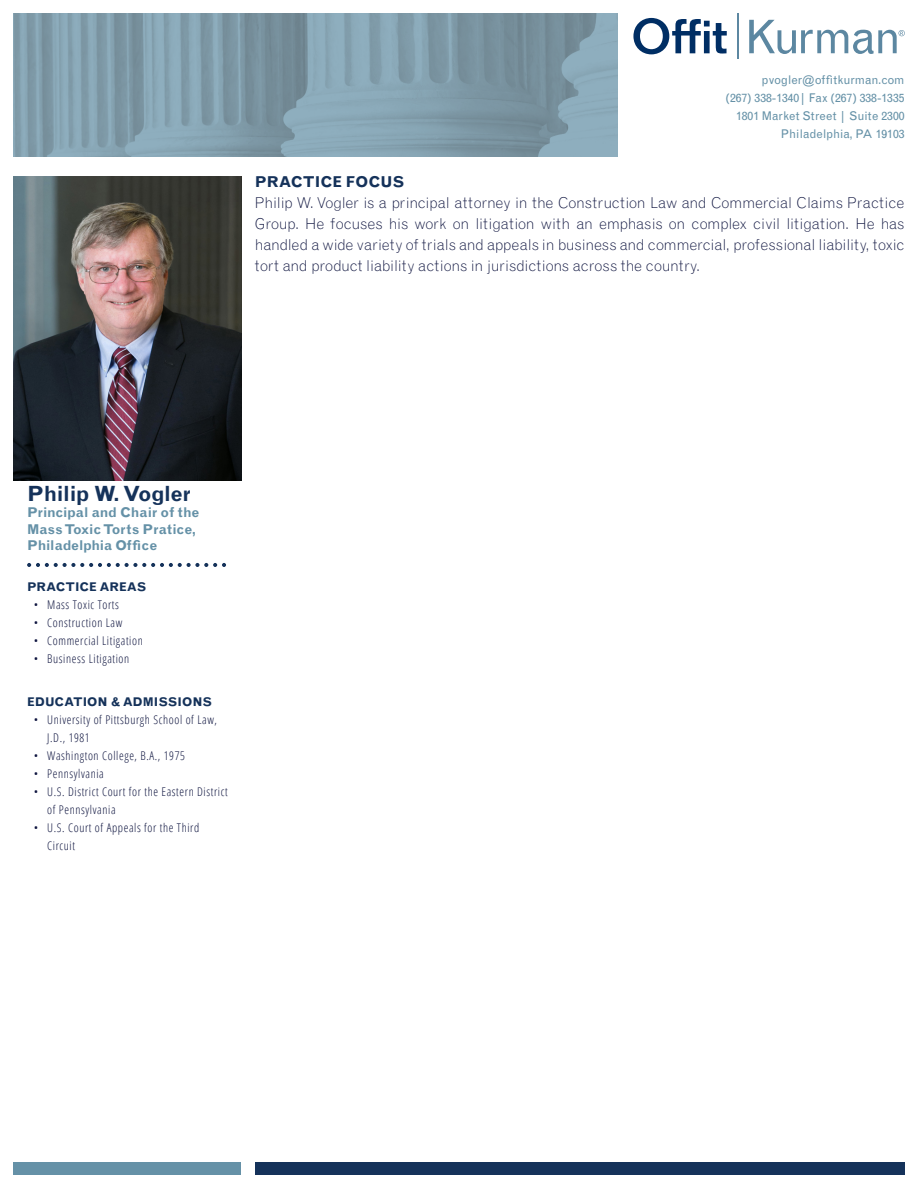
<style>
.page{position:relative;width:918px;height:1188px;background:#fff}
.page>*{position:absolute;margin:0;border:0;box-sizing:border-box;transform-origin:0 0}
.t1{font:700 21px "Grotesque MT Std";letter-spacing:-.02em;color:#15325a}
.t2{font:300 15px/21px "Grotesque MT Std";letter-spacing:-.01em;color:#0e143f;text-align:justify}
.t3{font:700 15px "Grotesque MT Std";color:#15325a}
.t4{font:700 13.5px/16.2px "Grotesque MT Std";color:#6591a7}
.t5{font:300 condensed 12px/18px "Open Sans";letter-spacing:.05em;color:#0e143f}
.t6{font:12px/18px "Grotesque MT Std";color:#6591a7;text-align:right}
.t7{font:700 12px "Grotesque MT Std";color:#15325a}
</style>
<div class="page">
<img style="left:14px;top:176px;width:227px;height:305px">
<img style="left:14px;top:14px;width:604px;height:143px">
<svg style="left:27px;top:563px;width:199px;height:4px"></svg>
<svg style="left:633px;top:18px;width:94px;height:36px"></svg>
<hr style="left:737px;top:14px;width:2px;height:45px;background:#5c87a1">
<svg style="left:749px;top:20px;width:156px;height:34px"></svg>
<div style="left:14px;top:1162px;width:227px;height:12px;background:#6591a7"></div>
<div style="left:255px;top:1162px;width:649px;height:12px;background:#15325a"></div>
<p class="t6" style="left:726px;top:71px;width:180px">pvogler@offitkurman.com<br>(267) 338-1340| Fax (267) 338-1335<br>1801 Market Street | Suite 2300<br>Philadelphia, PA 19103</p>
<p class="t3" style="left:255px;top:173px;width:151px">PRACTICE FOCUS</p>
<p class="t2" style="left:255px;top:192px;width:651px">Philip W. Vogler is a principal attorney in the Construction Law and Commercial Claims Practice Group. He focuses his work on litigation with an emphasis on complex civil litigation. He has handled a wide variety of trials and appeals in business and commercial, professional liability, toxic tort and product liability actions in jurisdictions across the country.</p>
<h1 class="t1" style="left:27px;top:482px;width:165px">Philip W. Vogler</h1>
<p class="t4" style="left:27px;top:505px;width:174px">Principal and Chair of the<br>Mass Toxic Torts Pratice,<br>Philadelphia Office</p>
<p class="t7" style="left:27px;top:579px;width:121px">PRACTICE AREAS</p>
<p class="t5" style="left:34px;top:595px;width:87px">• Mass Toxic Torts</p>
<p class="t5" style="left:34px;top:613px;width:90px">• Construction Law</p>
<p class="t5" style="left:34px;top:631px;width:111px">• Commercial Litigation</p>
<p class="t5" style="left:34px;top:649px;width:97px">• Business Litigation</p>
<p class="t7" style="left:27px;top:695px;width:187px">EDUCATION &amp; ADMISSIONS</p>
<p class="t5" style="left:47px;top:710px;width:171px;text-indent:-14px">• University of Pittsburgh School of Law,<br>J.D., 1981</p>
<p class="t5" style="left:34px;top:746px;width:153px">• Washington College, B.A., 1975</p>
<p class="t5" style="left:34px;top:764px;width:72px">• Pennsylvania</p>
<p class="t5" style="left:47px;top:782px;width:182px;text-indent:-14px">• U.S. District Court for the Eastern District of Pennsylvania</p>
<p class="t5" style="left:47px;top:818px;width:154px;text-indent:-14px">• U.S. Court of Appeals for the Third<br>Circuit</p>
</div>
